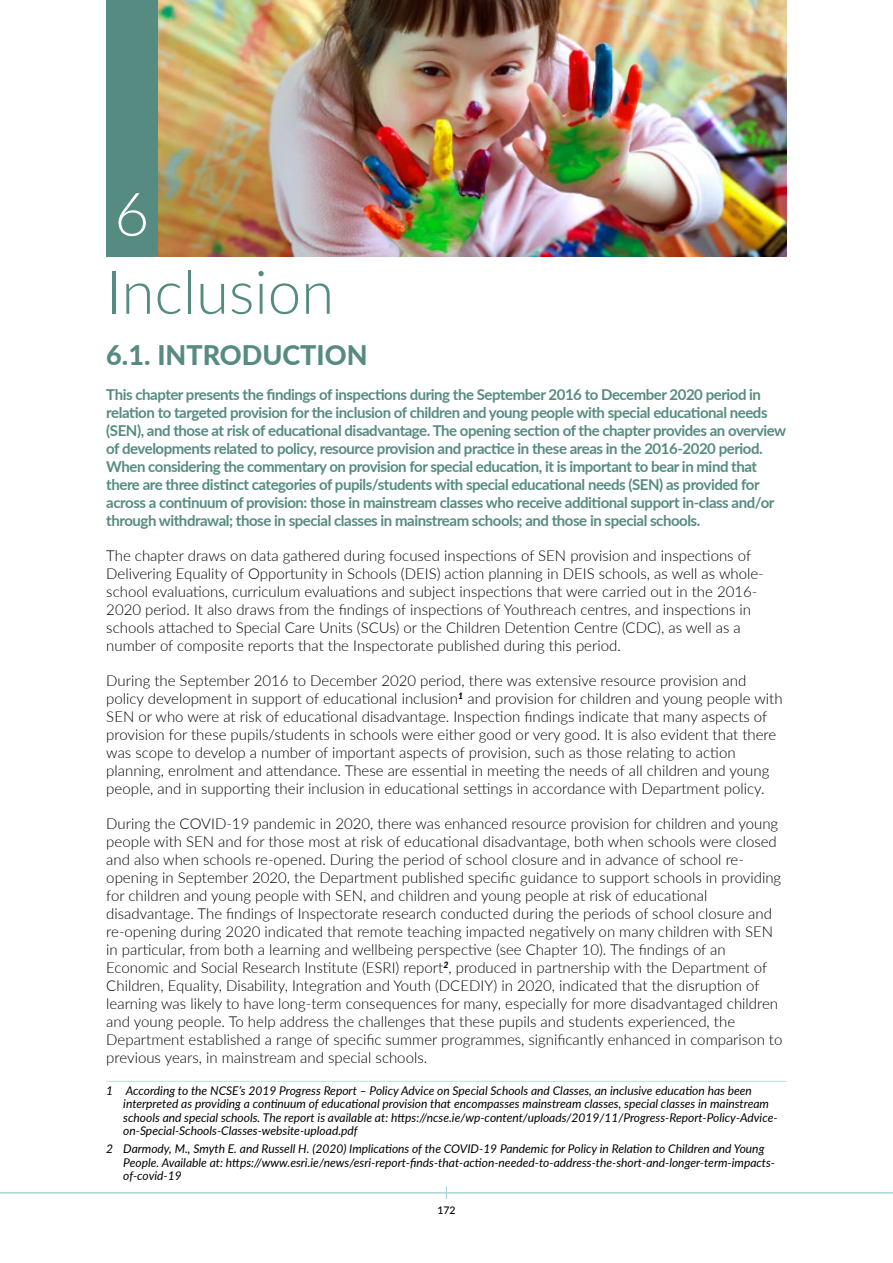
<style>
.page{position:relative;width:893px;height:1263px;background:#fff}
.page>*{position:absolute;margin:0;border:0;box-sizing:border-box;transform-origin:0 0}
.t1{font:300 60px "Lato";color:#568b81}
.t2{font:300 60px "Lato";color:#fff}
.t3{font:800 27px "Lato";color:#568b81}
.t4{font:300 15px/18px "Lato";color:#000}
.t5{font:700 15px/18px "Lato";letter-spacing:-.03em;color:#568b81}
.t6{font:italic 12px/13.5px "Lato";color:#000}
.t7{font:500 10.5px "Lato";color:#000}
</style>
<div class="page">
<img style="left:157px;top:0;width:630px;height:257px">
<hr style="left:106px;top:1081px;width:681px;height:1px;background:#bae0e3">
<div style="left:106px;top:0;width:51px;height:257px;background:#568b81"></div>
<hr style="left:0;top:1192px;width:893px;height:1px;background:#a5d6d2">
<svg style="left:446px;top:1186px;width:1px;height:13px"></svg>
<h1 class="t2" style="left:114px;top:172px;width:36px">6</h1>
<h1 class="t1" style="left:106px;top:250px;width:229px">Inclusion</h1>
<h2 class="t3" style="left:106px;top:335px;width:263px">6.1. INTRODUCTION</h2>
<p class="t5" style="left:106px;top:385px;width:681px">This chapter presents the findings of inspections during the September 2016 to December 2020 period in relation to targeted provision for the inclusion of children and young people with special educational needs (SEN), and those at risk of educational disadvantage. The opening section of the chapter provides an overview of developments related to policy, resource provision and practice in these areas in the 2016-2020 period.<br>When considering the commentary on provision for special education, it is important to bear in mind that there are three distinct categories of pupils/students with special educational needs (SEN) as provided for across a continuum of provision: those in mainstream classes who receive additional support in-class and/or through withdrawal; those in special classes in mainstream schools; and those in special schools.</p>
<p class="t4" style="left:106px;top:546px;width:659px">The chapter draws on data gathered during focused inspections of SEN provision and inspections of Delivering Equality of Opportunity in Schools (DEIS) action planning in DEIS schools, as well as whole&shy;school evaluations, curriculum evaluations and subject inspections that were carried out in the 2016- 2020 period. It also draws from the findings of inspections of Youthreach centres, and inspections in schools attached to Special Care Units (SCUs) or the Children Detention Centre (CDC), as well as a number of composite reports that the Inspectorate published during this period.</p>
<p class="t4" style="left:106px;top:671px;width:678px">During the September 2016 to December 2020 period, there was extensive resource provision and policy development in support of educational inclusion<sup>1</sup> and provision for children and young people with SEN or who were at risk of educational disadvantage. Inspection findings indicate that many aspects of provision for these pupils/students in schools were either good or very good. It is also evident that there was scope to develop a number of important aspects of provision, such as those relating to action planning, enrolment and attendance. These are essential in meeting the needs of all children and young people, and in supporting their inclusion in educational settings in accordance with Department policy.</p>
<p class="t4" style="left:106px;top:814px;width:678px">During the COVID-19 pandemic in 2020, there was enhanced resource provision for children and young people with SEN and for those most at risk of educational disadvantage, both when schools were closed and also when schools re-opened. During the period of school closure and in advance of school re&shy;opening in September 2020, the Department published specific guidance to support schools in providing for children and young people with SEN, and children and young people at risk of educational disadvantage. The findings of Inspectorate research conducted during the periods of school closure and re-opening during 2020 indicated that remote teaching impacted negatively on many children with SEN in particular, from both a learning and wellbeing perspective (see Chapter 10). The findings of an Economic and Social Research Institute (ESRI) report<sup>2</sup>, produced in partnership with the Department of Children, Equality, Disability, Integration and Youth (DCEDIY) in 2020, indicated that the disruption of learning was likely to have long-term consequences for many, especially for more disadvantaged children and young people. To help address the challenges that these pupils and students experienced, the Department established a range of specific summer programmes, significantly enhanced in comparison to previous years, in mainstream and special schools.</p>
<p class="t6" style="left:123px;top:1083px;width:656px;text-indent:-17px">1 According to the NCSE’s 2019 Progress Report – Policy Advice on Special Schools and Classes, an inclusive education has been interpreted as providing a continuum of educational provision that encompasses mainstream classes, special classes in mainstream schools and special schools. The report is available at: https://ncse.ie/wp-content/uploads/2019/11/Progress-Report-Policy-Advice&shy;on-Special-Schools-Classes-website-upload.pdf</p>
<p class="t6" style="left:123px;top:1141px;width:653px;text-indent:-17px">2 Darmody, M., Smyth E. and Russell H. (2020) Implications of the COVID-19 Pandemic for Policy in Relation to Children and Young<br>People. Available at: https://www.esri.ie/news/esri-report-finds-that-action-needed-to-address-the-short-and-longer-term-impacts&shy;of-covid-19</p>
<p class="t7" style="left:437px;top:1203px;width:20px">172</p>
</div>
